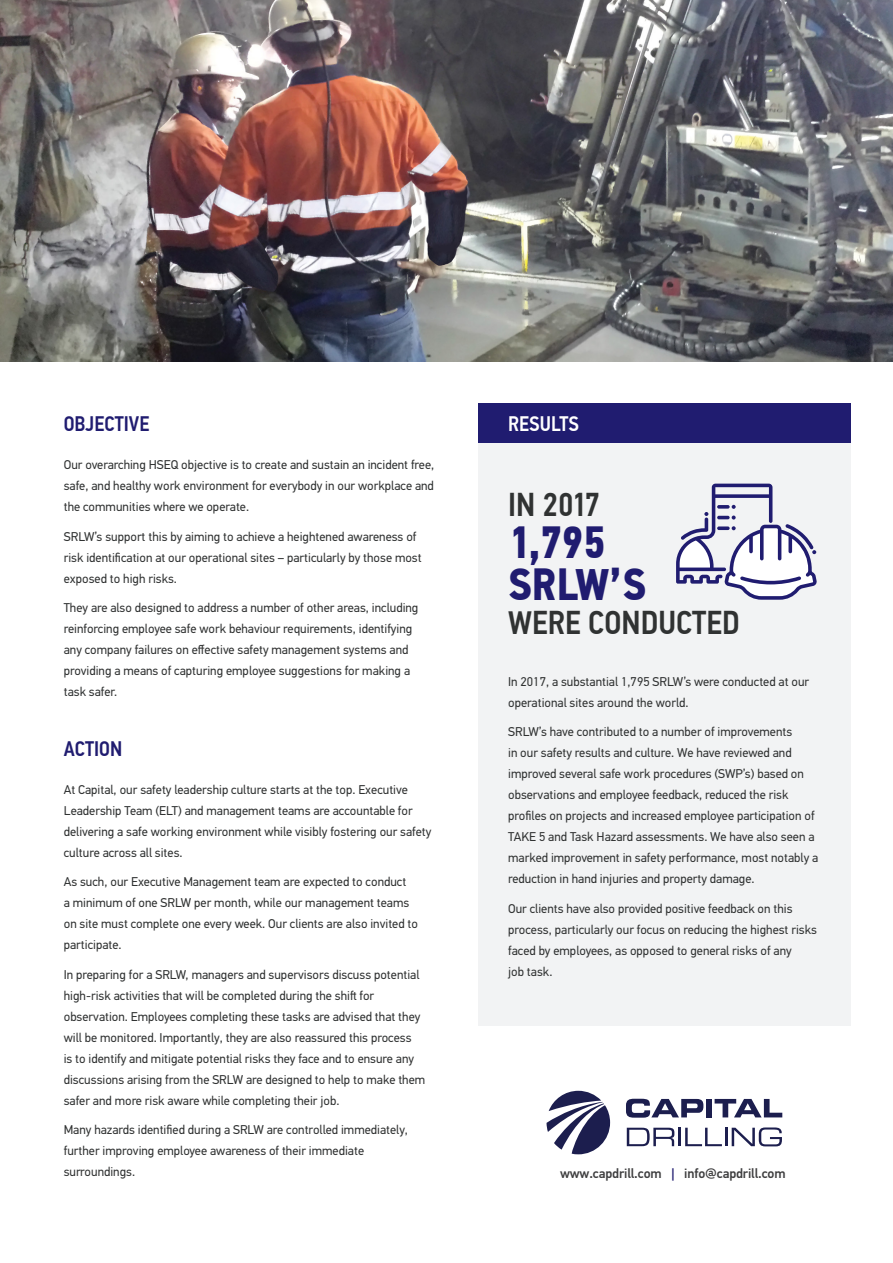
<style>
.page{position:relative;width:893px;height:1263px;background:#fff}
.page>*{position:absolute;margin:0;border:0;box-sizing:border-box;transform-origin:0 0}
.t1{font:700 45px/42px "PF Din Text Cond Pro";color:#201c70}
.t2{font:500 33px "PF Din Text Cond Pro";color:#303232}
.t3{font:500 21px "PF Din Text Cond Pro";color:#201c70}
.t4{font:500 21px "PF Din Text Cond Pro";color:#fff}
.body{font:500 13.5px "PF Din Text Pro";letter-spacing:-.01em;color:#3e3e3f}
.t5{font:12.75px/21px "PF Din Text Pro";color:#303232}
.s1{color:#201c70}
</style>
<div class="page">
<img style="left:0;top:0;width:893px;height:361px">
<div style="left:478px;top:404px;width:372px;height:622px;background:#f2f3f4"></div>
<svg style="left:626px;top:1099px;width:77px;height:19px"></svg>
<div style="left:706px;top:1099px;width:6px;height:18px;background:#1c1e4e"></div>
<svg style="left:715px;top:1099px;width:67px;height:18px"></svg>
<svg style="left:627px;top:1128px;width:47px;height:18px"></svg>
<hr style="left:678px;top:1128px;width:3px;height:18px;background:#1c1e4e">
<svg style="left:685px;top:1127px;width:97px;height:19px"></svg>
<svg style="left:546px;top:1091px;width:64px;height:63px"></svg>
<svg style="left:676px;top:484px;width:141px;height:116px"></svg>
<div style="left:478px;top:404px;width:372px;height:39px;background:#201c70"></div>
<p class="t3" style="left:64px;top:411px;width:87px">OBJECTIVE</p>
<p class="t5" style="left:64px;top:454px;width:372px;text-align:justify">Our overarching HSEQ objective is to create and sustain an incident free, safe, and healthy work environment for everybody in our workplace and the communities where we operate.</p>
<p class="t5" style="left:64px;top:526px;width:359px">SRLW’s support this by aiming to achieve a heightened awareness of risk identification at our operational sites – particularly by those most exposed to high risks.</p>
<p class="t5" style="left:64px;top:597px;width:356px">They are also designed to address a number of other areas, including reinforcing employee safe work behaviour requirements, identifying any company failures on effective safety management systems and providing a means of capturing employee suggestions for making a task safer.</p>
<p class="t3" style="left:64px;top:736px;width:60px">ACTION</p>
<p class="t5" style="left:64px;top:779px;width:369px">At Capital, our safety leadership culture starts at the top. Executive Leadership Team (ELT) and management teams are accountable for delivering a safe working environment while visibly fostering our safety culture across all sites.</p>
<p class="t5" style="left:64px;top:871px;width:356px">As such, our Executive Management team are expected to conduct<br>a minimum of one SRLW per month, while our management teams on site must complete one every week. Our clients are also invited to participate.</p>
<p class="t5" style="left:64px;top:964px;width:363px">In preparing for a SRLW, managers and supervisors discuss potential high-risk activities that will be completed during the shift for observation. Employees completing these tasks are advised that they will be monitored. Importantly, they are also reassured this process<br>is to identify and mitigate potential risks they face and to ensure any discussions arising from the SRLW are designed to help to make them safer and more risk aware while completing their job.</p>
<p class="t5" style="left:64px;top:1119px;width:346px">Many hazards identified during a SRLW are controlled immediately, further improving employee awareness of their immediate surroundings.</p>
<p class="t4" style="left:508px;top:411px;width:72px">RESULTS</p>
<p class="t2" style="left:508px;top:485px;width:94px">IN 2017</p>
<p class="t1" style="left:508px;top:522px;width:140px">1,795<br>SRLW’S</p>
<p class="t2" style="left:508px;top:603px;width:233px">WERE CONDUCTED</p>
<p class="t5" style="left:508px;top:671px;width:303px">In 2017, a substantial 1,795 SRLW’s were conducted at our operational sites around the world.</p>
<p class="t5" style="left:508px;top:721px;width:312px">SRLW’s have contributed to a number of improvements<br>in our safety results and culture. We have reviewed and improved several safe work procedures (SWP’s) based on observations and employee feedback, reduced the risk profiles on projects and increased employee participation of TAKE 5 and Task Hazard assessments. We have also seen a marked improvement in safety performance, most notably a reduction in hand injuries and property damage.</p>
<p class="t5" style="left:508px;top:898px;width:310px">Our clients have also provided positive feedback on this process, particularly our focus on reducing the highest risks faced by employees, as opposed to general risks of any<br>job task.</p>
<p class="body" style="left:560px;top:1165px;width:227px">www.capdrill.com <span class="s1">|</span> info@capdrill.com</p>
</div>
